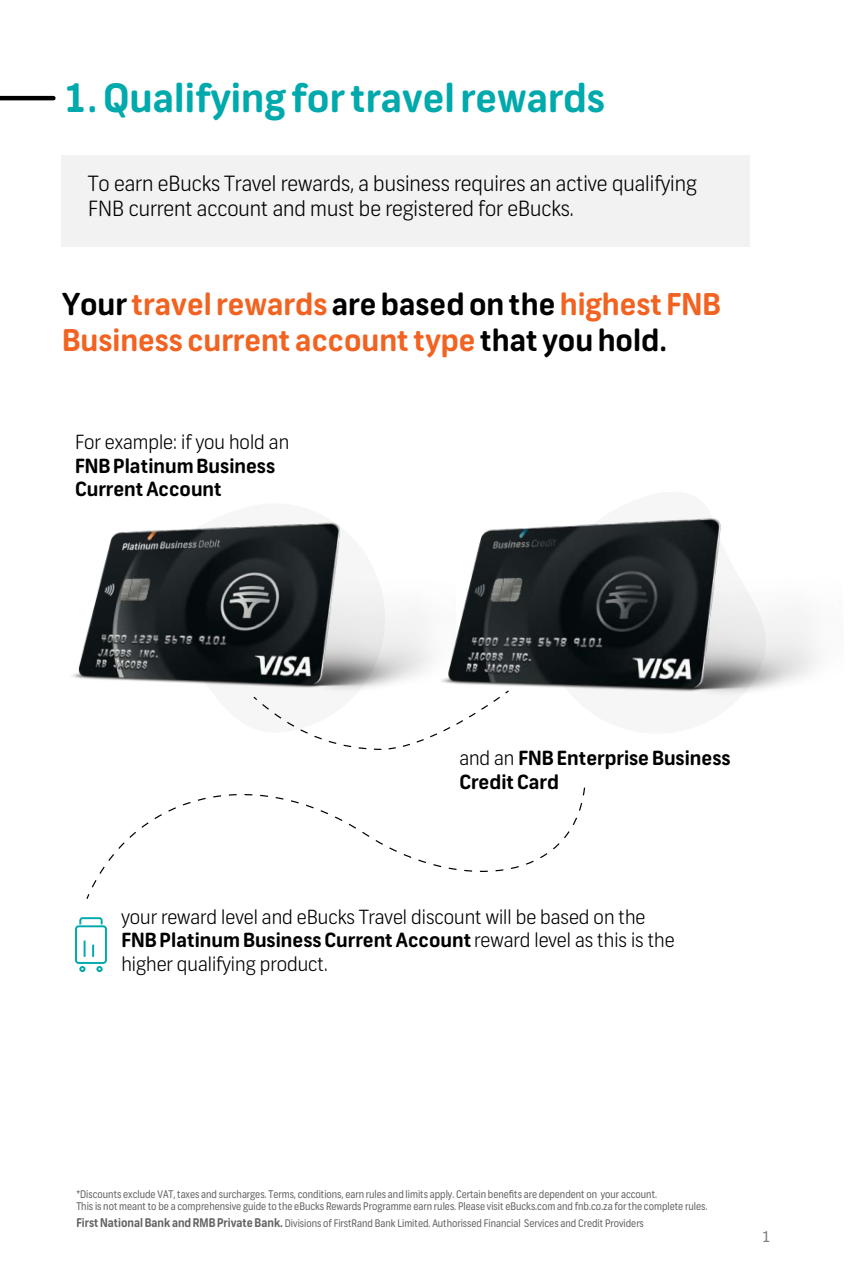
<style>
.page{position:relative;width:851px;height:1276px;background:#fff}
.page>*{position:absolute;margin:0;border:0;box-sizing:border-box;transform-origin:0 0}
.t1{font:700 39px "FNB Sans";color:#00a9ac}
.t2{font:700 30px/36px "FNB Sans";color:#f26322}
.t3{font:300 21px/25.2px "FNB Sans";color:#000}
.t4{font:300 19.5px/23.4px "FNB Sans";color:#000}
.t5{font:700 19.5px/23.4px "FNB Sans";color:#000}
.t6{font:15px "FNB Sans";color:#808080}
.t7{font:10.5px/11.6px "FNB Sans";color:#636363;scale:.91 1}
.t8{font:10.5px "FNB Sans";color:#636363;scale:.92 1}
.s1{color:#000}
.s2{font-weight:300}
.s3{font-weight:700}
.s4{font-weight:700;font-size:12px}
</style>
<div class="page">
<div style="left:61px;top:155px;width:688px;height:92px;background:#f2f2f2"></div>
<hr style="left:0;top:96px;width:53px;height:4px;background:#000">
<img style="left:459px;top:518px;width:358px;height:179px">
<svg style="left:75px;top:917px;width:32px;height:56px"></svg>
<svg style="left:459px;top:689px;width:50px;height:35px"></svg>
<svg style="left:86px;top:787px;width:499px;height:112px"></svg>
<img style="left:72px;top:522px;width:387px;height:278px">
<h1 class="t1" style="left:62px;top:74px;width:544px">1. Qualifying for travel rewards</h1>
<h3 class="t3" style="left:88px;top:171px;width:610px">To earn eBucks Travel rewards, a business requires an active qualifying<br>FNB current account and must be registered for eBucks.</h3>
<h2 class="t2" style="left:62px;top:286px;width:660px"><span class="s1">Your</span> travel rewards <span class="s1">are based on the</span>highest FNB<br>Business current account type <span class="s1">that you hold.</span></h2>
<h3 class="t4" style="left:75px;top:431px;width:215px">For example: if you hold an</h3>
<h3 class="t5" style="left:75px;top:454px;width:202px">FNB Platinum Business<br>Current Account</h3>
<h3 class="t5" style="left:459px;top:746px;width:273px"><span class="s2">and an</span> FNB Enterprise Business<br>Credit Card</h3>
<h3 class="t4" style="left:121px;top:905px;width:554px">your reward level and eBucks Travel discount will be based on the<br><span class="s3">FNB Platinum Business Current Account</span> reward level as this is the higher qualifying product.</h3>
<p class="t7" style="left:76px;top:1188px;width:694px">*Discounts exclude VAT, taxes and surcharges. Terms, conditions, earn rules and limits apply. Certain benefits are dependent on your account.<br>This is not meant to be a comprehensive guide to the eBucks Rewards Programme earn rules. Please visit eBucks.com and fnb.co.za for the complete rules.</p>
<p class="t8" style="left:76px;top:1217px;width:618px"><span class="s4">First National Bank and RMB Private Bank.</span> Divisions of FirstRand Bank Limited. Authorissed Financial Services and Credit Providers</p>
<h3 class="t6" style="left:761px;top:1227px;width:11px">1</h3>
</div>
